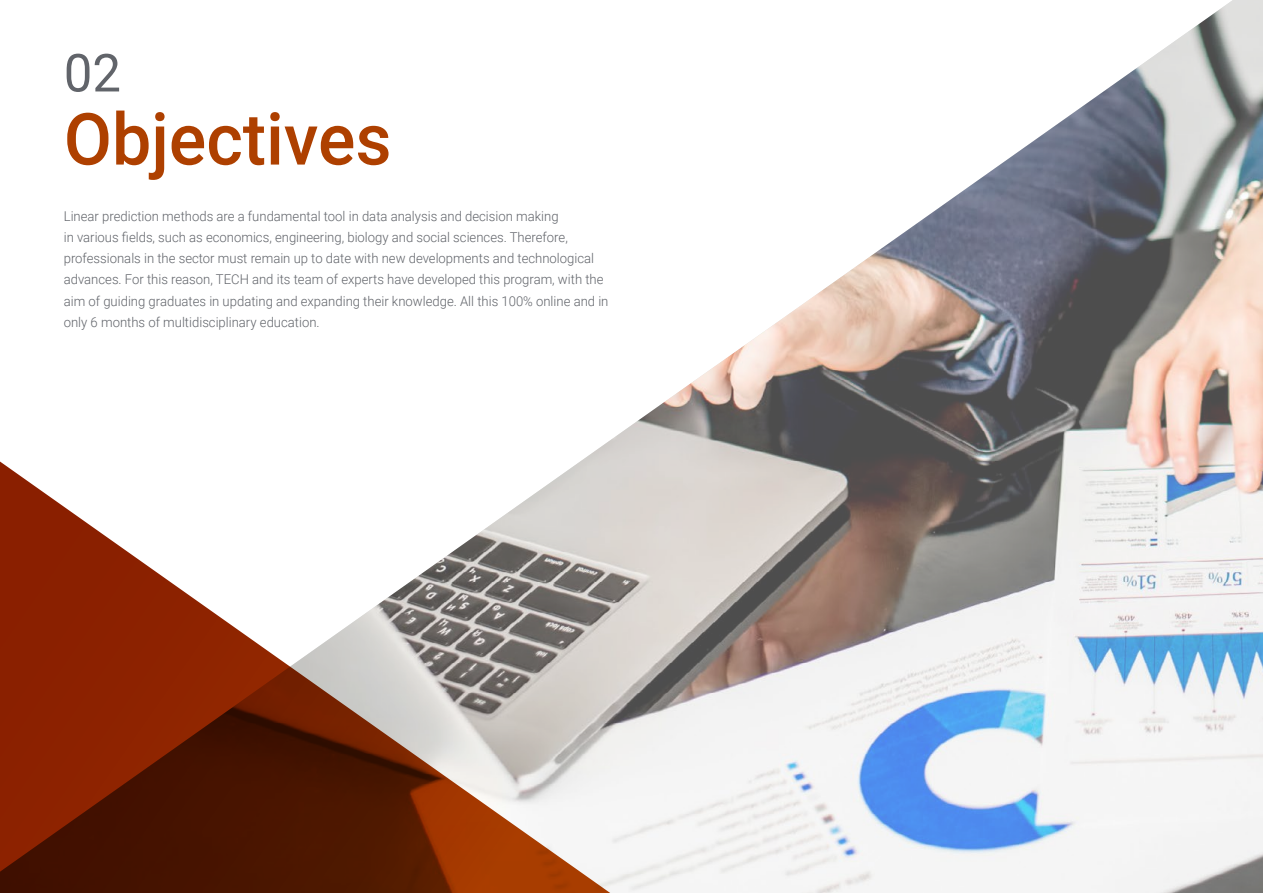
<style>
.page{position:relative;width:1263px;height:893px;background:#fff}
.page>*{position:absolute;margin:0;border:0;box-sizing:border-box;transform-origin:0 0}
.t1{font:500 72px "Roboto";color:#ae4000}
.t2{font:52.5px "Roboto";color:#61646a}
.t3{font:300 13.5px/21px "Roboto";color:#61646a}
</style>
<div class="page">
<img style="left:602px;top:0;width:661px;height:893px">
<svg style="left:0;top:446px;width:640px;height:447px"></svg>
<h2 class="t2" style="left:64px;top:36px;width:59px">02</h2>
<h1 class="t1" style="left:64px;top:89px;width:329px">Objectives</h1>
<p class="t3" style="left:64px;top:206px;width:546px">Linear prediction methods are a fundamental tool in data analysis and decision making<br>in various fields, such as economics, engineering, biology and social sciences. Therefore, professionals in the sector must remain up to date with new developments and technological advances. For this reason, TECH and its team of experts have developed this program, with the aim of guiding graduates in updating and expanding their knowledge. All this 100% online and in only 6 months of multidisciplinary education.</p>
</div>
